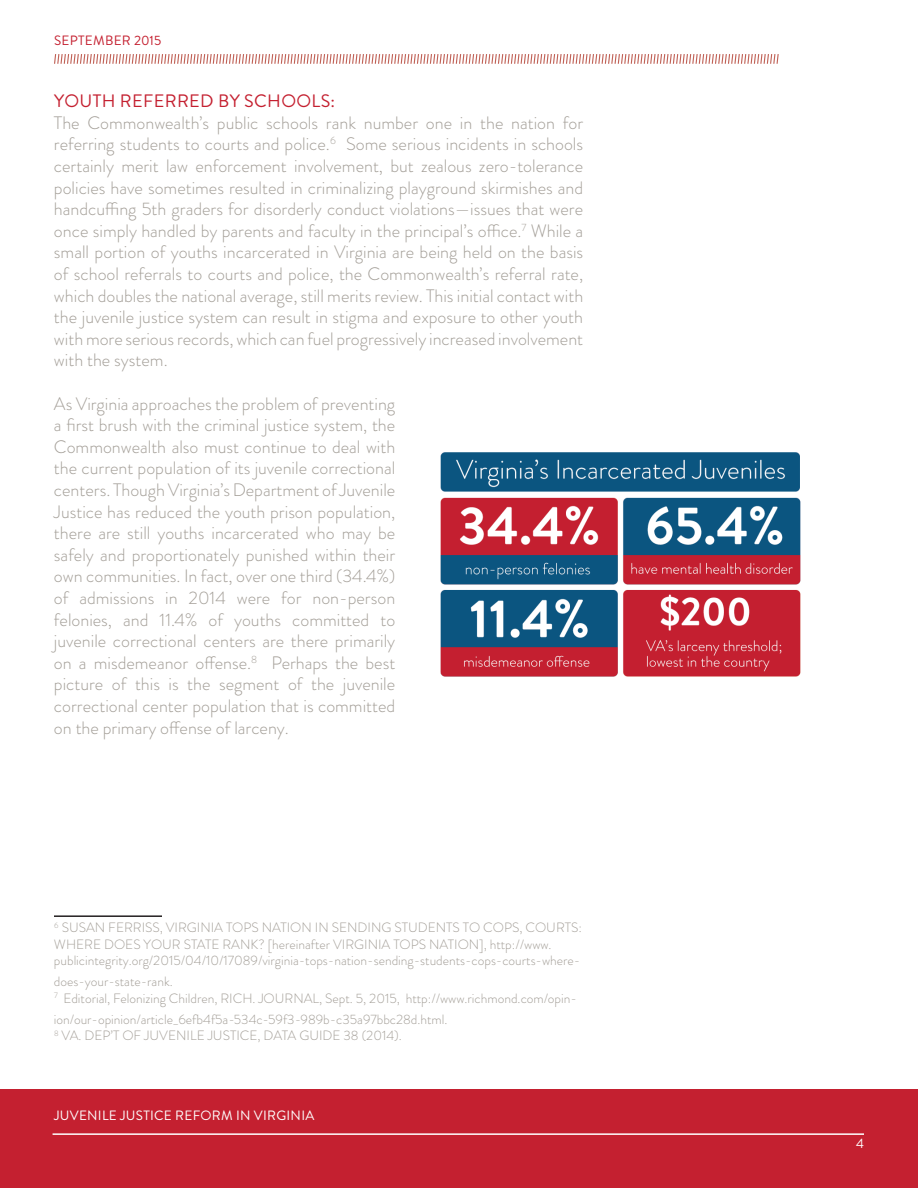
<style>
.page{position:relative;width:918px;height:1188px;background:#fff}
.page>*{position:absolute;margin:0;border:0;box-sizing:border-box;transform-origin:0 0}
.t1{font:300 18px/21.6px "Brandon Grotesque";color:#a39e97;text-align:justify}
.t2{font:18px "Brandon Grotesque";letter-spacing:.02em;color:#c42030}
.t3{font:300 13.5px/16.2px "Brandon Grotesque";color:#a39e97}
.t4{font:13.5px "Brandon Grotesque";letter-spacing:.02em;color:#fff}
.t5{font:13.5px "Brandon Grotesque";letter-spacing:.02em;color:#c42030}
</style>
<div class="page">
<div style="left:0;top:1089px;width:918px;height:99px;background:#c42030"></div>
<hr style="left:53px;top:1133px;width:811px;height:2px;background:#fff">
<svg style="left:54px;top:54px;width:725px;height:10px"></svg>
<hr style="left:54px;top:915px;width:108px;height:2px;background:#231f20">
<img style="left:440px;top:452px;width:361px;height:225px">
<p class="t5" style="left:54px;top:32px;width:109px">SEPTEMBER 2015</p>
<p class="t2" style="left:54px;top:89px;width:283px">YOUTH REFERRED BY SCHOOLS:</p>
<p class="t1" style="left:54px;top:112px;width:531px">The Commonwealth’s public schools rank number one in the nation for referring students to courts and police.<sup>6</sup> Some serious incidents in schools certainly merit law enforcement involvement, but zealous zero-tolerance policies have sometimes resulted in criminalizing playground skirmishes and handcuffing 5th graders for disorderly conduct violations—issues that were once simply handled by parents and faculty in the principal’s office.<sup>7</sup> While a small portion of youths incarcerated in Virginia are being held on the basis of school referrals to courts and police, the Commonwealth’s referral rate, which doubles the national average, still merits review. This initial contact with the juvenile justice system can result in stigma and exposure to other youth with more serious records, which can fuel progressively increased involvement with the system.</p>
<p class="t1" style="left:54px;top:393px;width:343px">As Virginia approaches the problem of preventing a first brush with the criminal justice system, the Commonwealth also must continue to deal with the current population of its juvenile correctional centers. Though Virginia’s Department of Juvenile Justice has reduced the youth prison population, there are still youths incarcerated who may be safely and proportionately punished within their own communities. In fact, over one third (34.4%) of admissions in 2014 were for non-person felonies, and 11.4% of youths committed to juvenile correctional centers are there primarily on a misdemeanor offense.<sup>8</sup> Perhaps the best picture of this is the segment of the juvenile correctional center population that is committed on the primary offense of larceny.</p>
<p class="t3" style="left:54px;top:920px;width:529px"><sup>6</sup> SUSAN FERRISS, VIRGINIA TOPS NATION IN SENDING STUDENTS TO COPS, COURTS:<br>WHERE DOES YOUR STATE RANK? [hereinafter VIRGINIA TOPS NATION], http://www. publicintegrity.org/2015/04/10/17089/virginia-tops-nation-sending-students-cops-courts-where-</p>
<p class="t3" style="left:54px;top:974px;width:524px">does-your-state-rank.<br><sup>7</sup> Editorial, Felonizing Children, RICH. JOURNAL, Sept. 5, 2015, http://www.richmond.com/opin-</p>
<p class="t3" style="left:54px;top:1012px;width:395px">ion/our-opinion/article_6efb4f5a-534c-59f3-989b-c35a97bbc28d.html.<br><sup>8</sup> VA. DEP’T OF JUVENILE JUSTICE, DATA GUIDE 38 (2014).</p>
<p class="t4" style="left:54px;top:1106px;width:262px">JUVENILE JUSTICE REFORM IN VIRGINIA</p>
<p class="t4" style="left:856px;top:1134px;width:9px">4</p>
</div>
